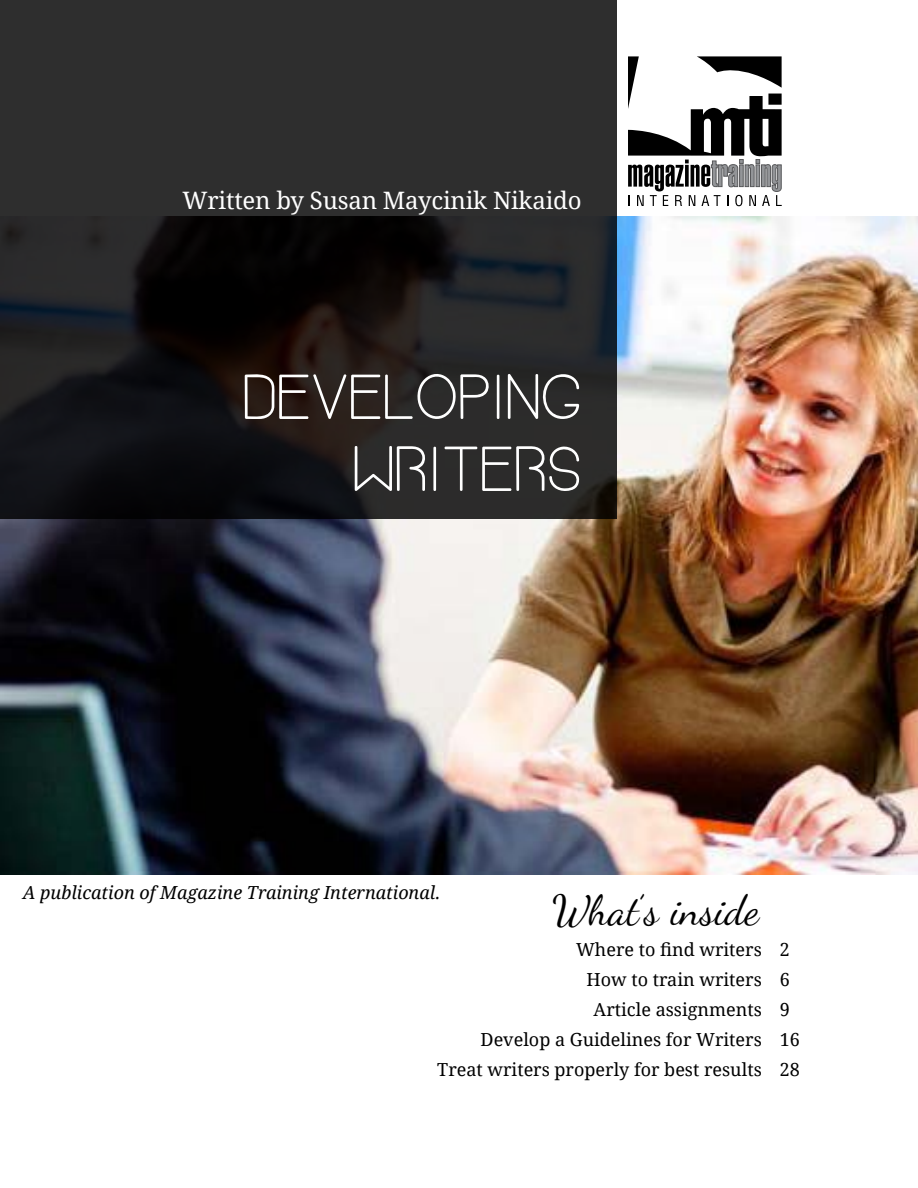
<style>
.page{position:relative;width:918px;height:1188px;background:#fff}
.page>*{position:absolute;margin:0;border:0;box-sizing:border-box;transform-origin:0 0}
.t1{font:60px/72px "Bavro";color:#fff;text-align:right}
.t2{font:42px "Dancing Script OT";color:#000}
.t3{font:24px "Droid Serif";letter-spacing:-.01em;color:#fff}
.t4{font:18px/30.2px "Droid Serif";color:#000;text-align:right}
.t5{font:italic 18px "Droid Serif";color:#000}
</style>
<div class="page">
<img style="left:0;top:217px;width:918px;height:658px">
<svg style="left:0;top:0;width:617px;height:519px;background:#222"></svg>
<svg style="left:628px;top:56px;width:154px;height:150px"></svg>
<h3 class="t3" style="left:183px;top:183px;width:400px">Written by Susan Maycinik Nikaido</h3>
<h1 class="t1" style="left:242px;top:361px;width:341px">DEVElOPING<br>WRITERS</h1>
<p class="t5" style="left:23px;top:880px;width:419px">A publication of Magazine Training International.</p>
<h2 class="t2" style="left:553px;top:886px;width:208px">What’s inside</h2>
<p class="t4" style="left:437px;top:934px;width:326px">Where to find writers<br>How to train writers<br>Article assignments<br>Develop a Guidelines for Writers<br>Treat writers properly for best results</p>
<p class="t4" style="left:780px;top:934px;width:22px;text-align:left">2<br>6<br>9<br>16<br>28</p>
</div>
